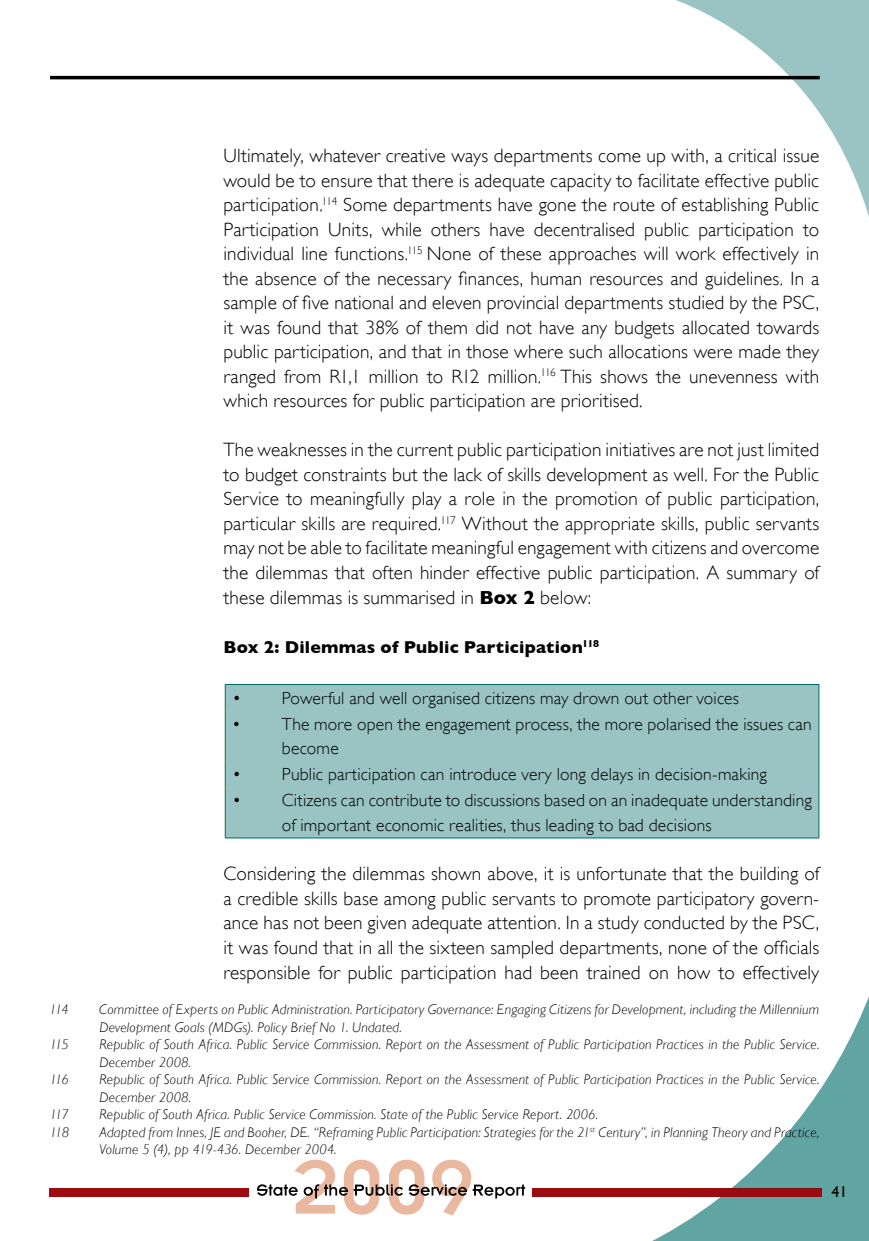
<style>
.page{position:relative;width:869px;height:1241px;background:#fff}
.page>*{position:absolute;margin:0;border:0;box-sizing:border-box;transform-origin:0 0}
.t1{font:84px "Insignia";color:#eab79f}
.t2{font:300 19.25px/24.5px "Gill Sans";letter-spacing:.005em;color:#000;text-align:justify}
.t3{font:300 17.5px/24.5px "Gill Sans";letter-spacing:.01em;color:#000}
.t4{font:700 17.5px "Gill Sans";letter-spacing:.01em;color:#000}
.t5{font:15.75px "Gill Sans";color:#000}
.t6{font:italic 300 14px/17.5px "Gill Sans";letter-spacing:.015em;color:#000}
.s1{font-weight:700}
</style>
<div class="page">
<svg style="left:618px;top:999px;width:250px;height:241px"></svg>
<div style="left:49px;top:1187px;width:772px;height:8px;background:#9d0a0f"></div>
<svg style="left:716px;top:1187px;width:105px;height:2px"></svg>
<svg style="left:623px;top:0;width:245px;height:214px"></svg>
<div style="left:250px;top:1179px;width:281px;height:25px;background:#fff"></div>
<svg style="left:257px;top:1184px;width:40px;height:11px"></svg>
<svg style="left:303px;top:1184px;width:222px;height:14px"></svg>
<hr style="left:50px;top:76px;width:769px;height:3px;background:#000">
<div style="left:226px;top:685px;width:592px;height:152px;background:#9ac4c3"></div>
<hr style="left:225px;top:684px;width:594px;height:1px;background:#006a65">
<svg style="left:225px;top:685px;width:1px;height:25px"></svg>
<svg style="left:818px;top:685px;width:1px;height:25px"></svg>
<hr style="left:225px;top:710px;width:1px;height:51px;background:#006a65">
<hr style="left:818px;top:710px;width:1px;height:51px;background:#006a65">
<svg style="left:225px;top:761px;width:1px;height:26px"></svg>
<svg style="left:818px;top:761px;width:1px;height:26px"></svg>
<hr style="left:225px;top:787px;width:1px;height:50px;background:#006a65">
<hr style="left:818px;top:787px;width:1px;height:50px;background:#006a65">
<hr style="left:225px;top:837px;width:594px;height:1px;background:#006a65">
<p class="t2" style="left:223px;top:143px;width:597px">Ultimately, whatever creative ways departments come up with, a critical issue would be to ensure that there is adequate capacity to facilitate effective public participation.<sup>114</sup> Some departments have gone the route of establishing Public Participation Units, while others have decentralised public participation to individual line functions.<sup>115</sup> None of these approaches will work effectively in the absence of the necessary finances, human resources and guidelines. In a sample of five national and eleven provincial departments studied by the PSC, it was found that 38% of them did not have any budgets allocated towards public participation, and that in those where such allocations were made they ranged from R1,1 million to R12 million.<sup>116</sup> This shows the unevenness with which resources for public participation are prioritised.</p>
<p class="t2" style="left:223px;top:437px;width:597px">The weaknesses in the current public participation initiatives are not just limited to budget constraints but the lack of skills development as well. For the Public Service to meaningfully play a role in the promotion of public participation, particular skills are required.<sup>117</sup> Without the appropriate skills, public servants may not be able to facilitate meaningful engagement with citizens and overcome the dilemmas that often hinder effective public participation. A summary of these dilemmas is summarised in <span class="s1">Box 2</span> below:</p>
<p class="t4" style="left:223px;top:636px;width:377px">Box 2: Dilemmas of Public Participation<sup>118</sup></p>
<p class="t3" style="left:232px;top:685px;width:508px">• Powerful and well organised citizens may drown out other voices</p>
<p class="t3" style="left:282px;top:711px;width:531px;text-indent:-50px">• The more open the engagement process, the more polarised the issues can become</p>
<p class="t3" style="left:232px;top:762px;width:536px">• Public participation can introduce very long delays in decision-making</p>
<p class="t3" style="left:282px;top:788px;width:531px;text-indent:-50px">• Citizens can contribute to discussions based on an inadequate understanding of important economic realities, thus leading to bad decisions</p>
<p class="t2" style="left:223px;top:861px;width:597px">Considering the dilemmas shown above, it is unfortunate that the building of a credible skills base among public servants to promote participatory govern&shy;ance has not been given adequate attention. In a study conducted by the PSC, it was found that in all the sixteen sampled departments, none of the officials responsible for public participation had been trained on how to effectively</p>
<p class="t6" style="left:50px;top:1000px;width:21px">114</p>
<p class="t6" style="left:99px;top:1000px;width:721px">Committee of Experts on Public Administration. Participatory Governance: Engaging Citizens for Development, including the Millennium<br>Development Goals (MDGs). Policy Brief No 1. Undated.</p>
<p class="t6" style="left:50px;top:1035px;width:21px">115</p>
<p class="t6" style="left:99px;top:1035px;width:721px">Republic of South Africa. Public Service Commission. Report on the Assessment of Public Participation Practices in the Public Service.<br>December 2008.</p>
<p class="t6" style="left:50px;top:1070px;width:21px">116</p>
<p class="t6" style="left:99px;top:1070px;width:721px">Republic of South Africa. Public Service Commission. Report on the Assessment of Public Participation Practices in the Public Service.<br>December 2008.</p>
<p class="t6" style="left:50px;top:1105px;width:21px">117</p>
<p class="t6" style="left:99px;top:1105px;width:500px">Republic of South Africa. Public Service Commission. State of the Public Service Report. 2006.</p>
<p class="t6" style="left:50px;top:1122px;width:21px">118</p>
<p class="t6" style="left:99px;top:1122px;width:721px">Adapted from Innes, JE and Booher, DE. “Reframing Public Participation: Strategies for the 21<sup>st</sup> Century”, in Planning Theory and Practice,<br>Volume 5 (4), pp 419-436. December 2004.</p>
<h1 class="t1" style="left:292px;top:1143px;width:183px">2009</h1>
<p class="t5" style="left:831px;top:1182px;width:17px">41</p>
</div>
